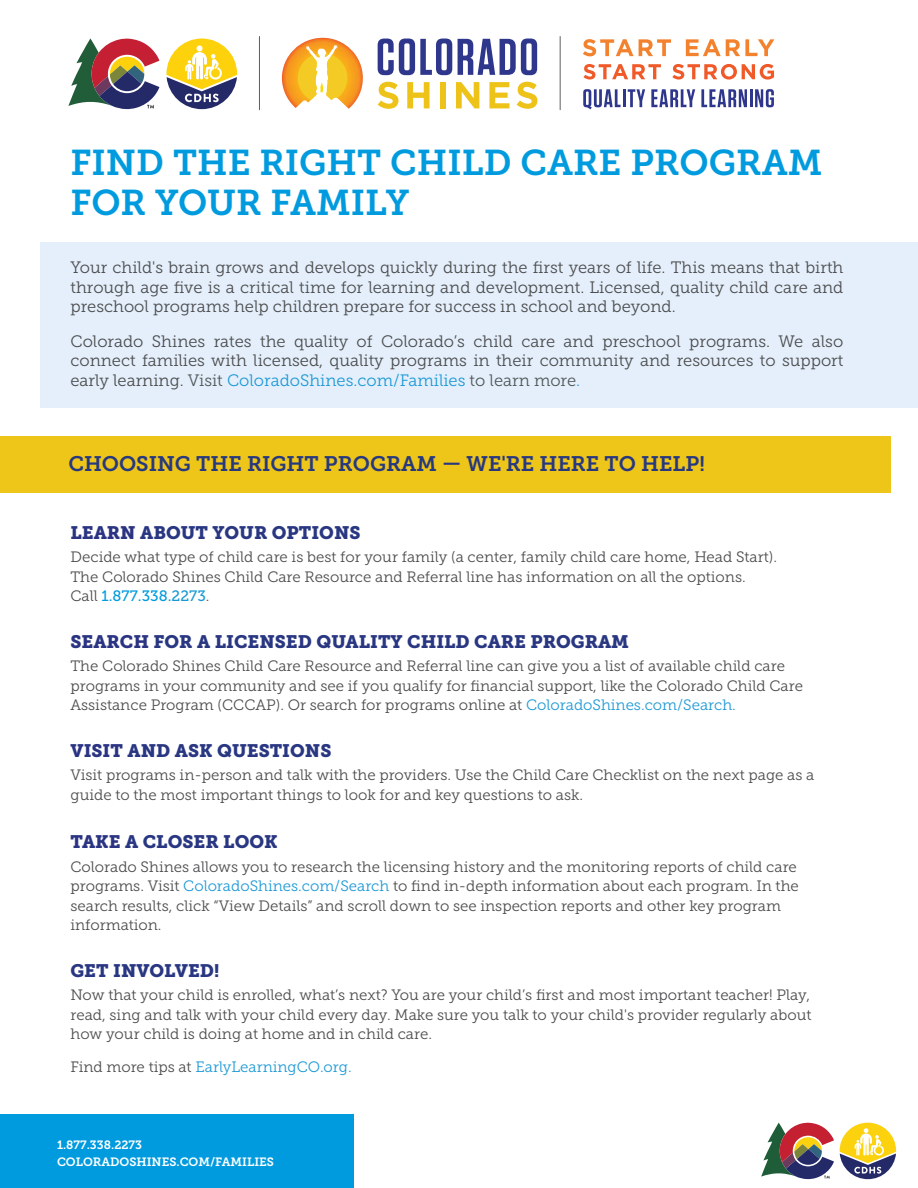
<style>
.page{position:relative;width:918px;height:1188px;background:#fff}
.page>*{position:absolute;margin:0;border:0;box-sizing:border-box;transform-origin:0 0}
.t1{font:35.7px/39.9px "Museo Slab 700";color:#009bde}
.t2{font:21px "Museo Slab 700";color:#26397f}
.t3{font:18px "Museo Slab 900";color:#293782}
.t4{font:16.5px/19.5px "Museo Slab 300";color:#4b4c4d;text-align:justify}
.t5{font:15px/19.5px "Museo Slab 300";color:#4b4c4d}
.t6{font:15px "Museo Slab 300";color:#1d99d6}
.t7{font:15px "Museo Slab 500";color:#009bde}
.t8{font:12px/16.8px "Museo Slab 700";color:#fff}
.s1{color:#4e5858}
.s2{color:#1d99d6}
.s3{color:#273880}
.s4{color:#2b3483}
.s5{font-family:"Museo Slab 300";color:#4b4c4d}
.s6{color:#1899d6}
.s7{color:#4b4c4d}
</style>
<div class="page">
<div style="left:0;top:436px;width:891px;height:57px;background:#eec519"></div>
<div style="left:0;top:1115px;width:353px;height:73px;background:#009bde"></div>
<svg style="left:840px;top:1123px;width:56px;height:56px"></svg>
<svg style="left:761px;top:1123px;width:73px;height:56px"></svg>
<div style="left:40px;top:243px;width:878px;height:165px;background:#e4effb"></div>
<svg style="left:583px;top:39px;width:88px;height:17px"></svg>
<svg style="left:686px;top:39px;width:88px;height:17px"></svg>
<svg style="left:584px;top:64px;width:77px;height:16px"></svg>
<svg style="left:672px;top:64px;width:102px;height:16px"></svg>
<svg style="left:583px;top:89px;width:38px;height:20px"></svg>
<hr style="left:623px;top:89px;width:3px;height:18px;background:#2f378c">
<svg style="left:628px;top:89px;width:17px;height:18px"></svg>
<svg style="left:651px;top:89px;width:44px;height:18px"></svg>
<svg style="left:701px;top:89px;width:73px;height:18px"></svg>
<svg style="left:378px;top:82px;width:20px;height:27px"></svg>
<svg style="left:407px;top:82px;width:23px;height:26px"></svg>
<div style="left:440px;top:82px;width:6px;height:26px;background:#eec319"></div>
<svg style="left:456px;top:82px;width:23px;height:26px"></svg>
<svg style="left:489px;top:82px;width:21px;height:26px"></svg>
<svg style="left:517px;top:82px;width:20px;height:27px"></svg>
<svg style="left:378px;top:39px;width:74px;height:36px"></svg>
<svg style="left:458px;top:39px;width:79px;height:36px"></svg>
<img style="left:282px;top:46px;width:42px;height:62px">
<svg style="left:298px;top:53px;width:49px;height:47px"></svg>
<hr style="left:560px;top:36px;width:1px;height:74px;background:#5e5f5f">
<hr style="left:259px;top:36px;width:1px;height:74px;background:#5e5f5f">
<svg style="left:166px;top:39px;width:71px;height:70px"></svg>
<svg style="left:68px;top:38px;width:91px;height:71px"></svg>
<h1 class="t1" style="left:70px;top:143px;width:754px">FIND THE RIGHT CHILD CARE PROGRAM<br>FOR YOUR FAMILY</h1>
<p class="t4" style="left:70px;top:258px;width:774px">Your child's brain grows and develops quickly during the first years of life. This means that birth through age five is a critical time for learning and development. Licensed, quality child care and preschool programs help children prepare for success in school and beyond.</p>
<p class="t4" style="left:70px;top:331px;width:774px">Colorado Shines rates the quality of Colorado’s child care and preschool programs. We also connect families with licensed, quality programs in their community and resources to support early learning. <span class="s1">Visit</span> <span class="s2">ColoradoShines.com/Families</span> <span class="s1">to learn more</span><span class="s2">.</span></p>
<h2 class="t2" style="left:68px;top:452px;width:638px">CHOOSING THE RIGHT PROGRAM <span class="s3">— WE'RE HERE TO HELP!</span></h2>
<p class="t3" style="left:70px;top:522px;width:292px"><span class="s4">LEARN</span> ABOUT YOUR OPTIONS</p>
<p class="t5" style="left:70px;top:548px;width:708px">Decide what type of child care is best for your family (a center, family child care home, Head Start).<br>The Colorado Shines Child Care Resource and Referral line has information on all the options.</p>
<p class="t7" style="left:70px;top:588px;width:141px"><span class="s5">Call</span> 1.877.338.<span class="s6">2273</span><span class="s5">.</span></p>
<p class="t3" style="left:70px;top:631px;width:560px"><span class="s4">SEARCH</span> FOR A LICENSED QUALITY CHILD CARE PROGRAM</p>
<p class="t5" style="left:70px;top:657px;width:734px">The Colorado Shines Child Care Resource and Referral line can give you a list of available child care programs in your community and see if you qualify for financial support, like the Colorado Child Care<br>Assistance Program (CCCAP). Or search for programs online at <span class="s2">ColoradoShines.com/Search.</span></p>
<p class="t3" style="left:70px;top:740px;width:263px"><span class="s4">VISIT</span> AND ASK QUESTIONS</p>
<p class="t5" style="left:70px;top:766px;width:745px">Visit programs in-person and talk with the providers. Use the Child Care Checklist on the next page as a guide to the most important things to look for and key questions to ask.</p>
<p class="t3" style="left:70px;top:831px;width:209px"><span class="s4">TAKE</span> A CLOSER LOOK</p>
<p class="t5" style="left:70px;top:857px;width:730px">Colorado Shines allows you to research the licensing history and the monitoring reports of child care programs. Visit <span class="s2">ColoradoShines.com/Search</span> to find in-depth information about each program. In the search results, click “View Details” and scroll down to see inspection reports and other key program information.</p>
<p class="t3" style="left:70px;top:960px;width:150px">GET INVOLVED!</p>
<p class="t5" style="left:70px;top:985px;width:742px;text-align:justify">Now that your child is enrolled, what’s next? You are your child’s first and most important teacher! Play, read, sing and talk with your child every day. Make sure you talk to your child's provider regularly about how your child is doing at home and in child care.</p>
<p class="t6" style="left:70px;top:1059px;width:283px"><span class="s7">Find more tips at</span> EarlyLearningCO.org.</p>
<p class="t8" style="left:57px;top:1136px;width:219px">1.877.338.2273<br>COLORADOSHINES.COM/FAMILIES</p>
</div>
